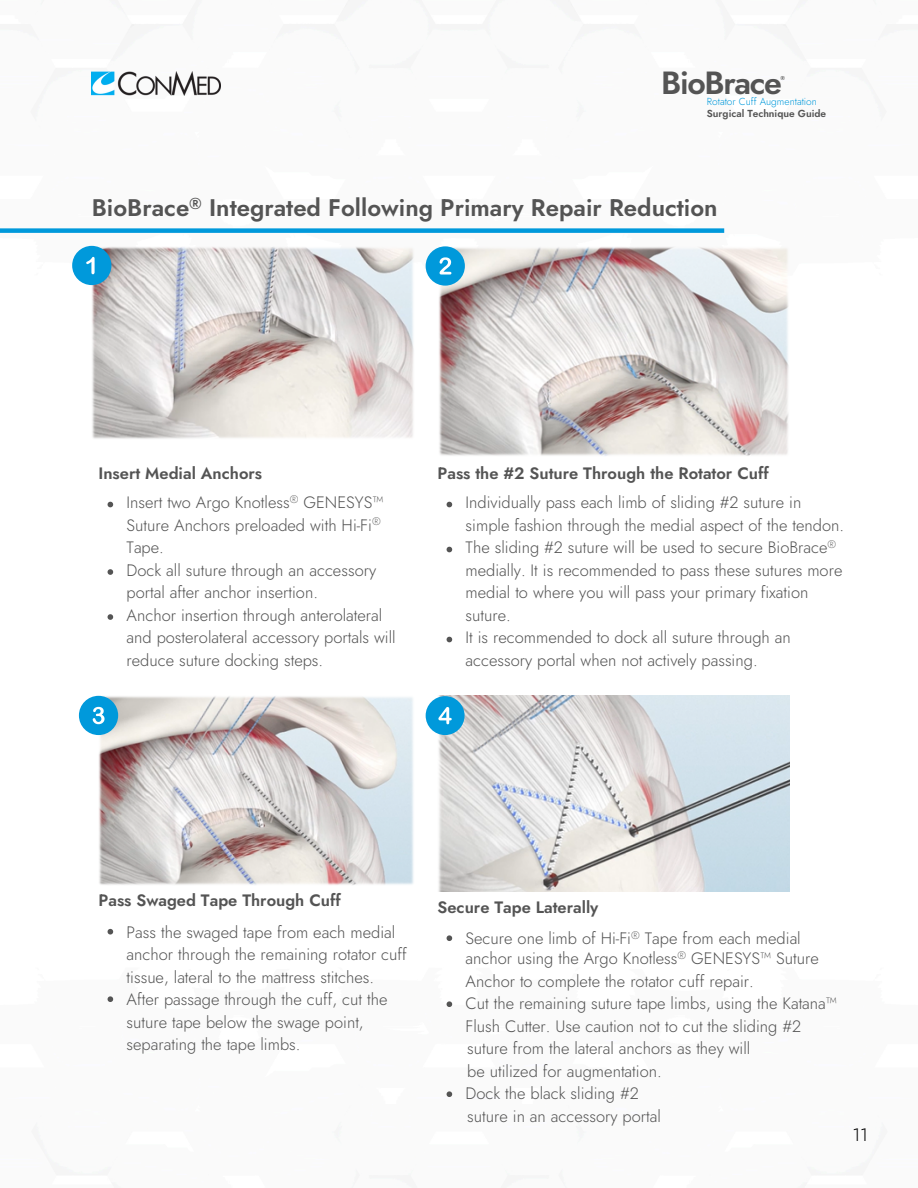
<style>
.page{position:relative;width:918px;height:1188px;background:#fff}
.page>*{position:absolute;margin:0;border:0;box-sizing:border-box;transform-origin:0 0}
.t1{font:600 32.1px "Jost";letter-spacing:-.045em;color:#545454}
.t2{font:600 24px "Jost";color:#545454}
.t3{font:300 18px "Jost";color:#000}
.t4{font:300 16.5px/22.5px "Jost";color:#545454}
.t5{font:600 16.5px "Jost";color:#545454}
.t6{font:300 10.2px "Jost";color:#0099db}
.t7{font:600 10.2px "Jost";color:#545454}
.t8{font:600 5.7px "Jost";color:#545454}
</style>
<div class="page">
<div style="left:0;top:228px;width:724px;height:5px;background:#0099db"></div>
<img style="left:92px;top:246px;width:322px;height:193px">
<img style="left:439px;top:247px;width:350px;height:209px">
<img style="left:99px;top:696px;width:315px;height:189px">
<img style="left:438px;top:696px;width:352px;height:196px">
<div style="left:426px;top:246px;width:39px;height:40px;background:#0099db;border-radius:50%"></div>
<svg style="left:440px;top:257px;width:11px;height:18px"></svg>
<div style="left:79px;top:696px;width:39px;height:39px;background:#0099db;border-radius:50%"></div>
<svg style="left:93px;top:707px;width:12px;height:17px"></svg>
<div style="left:426px;top:696px;width:39px;height:39px;background:#0099db;border-radius:50%"></div>
<svg style="left:438px;top:707px;width:14px;height:17px"></svg>
<div style="left:72px;top:246px;width:39px;height:39px;background:#0099db;border-radius:50%"></div>
<svg style="left:86px;top:257px;width:9px;height:17px"></svg>
<svg style="left:108px;top:502px;width:5px;height:5px"></svg>
<svg style="left:108px;top:569px;width:5px;height:6px"></svg>
<svg style="left:108px;top:614px;width:5px;height:6px"></svg>
<svg style="left:447px;top:502px;width:5px;height:5px"></svg>
<svg style="left:447px;top:547px;width:5px;height:5px"></svg>
<svg style="left:447px;top:637px;width:5px;height:5px"></svg>
<svg style="left:108px;top:929px;width:5px;height:6px"></svg>
<svg style="left:108px;top:996px;width:5px;height:6px"></svg>
<svg style="left:447px;top:935px;width:5px;height:6px"></svg>
<svg style="left:447px;top:1001px;width:5px;height:6px"></svg>
<svg style="left:447px;top:1091px;width:5px;height:6px"></svg>
<img style="left:92px;top:71px;width:128px;height:24px">
<h1 class="t1" style="left:661px;top:60px;width:122px">BioBrace</h1>
<p class="t8" style="left:781px;top:74px;width:6px">®</p>
<p class="t6" style="left:707px;top:95px;width:112px">Rotator Cuff Augmentation</p>
<p class="t7" style="left:707px;top:106px;width:121px">Surgical Technique Guide</p>
<p class="t2" style="left:92px;top:190px;width:627px">BioBrace<sup>®</sup> Integrated Following Primary Repair Reduction</p>
<p class="t5" style="left:99px;top:462px;width:165px">Insert Medial Anchors</p>
<h1 class="t4" style="left:127px;top:491px;width:271px">Insert two Argo Knotless<sup>®</sup> GENESYS™<br>Suture Anchors preloaded with Hi-Fi<sup>®<br></sup>Tape.<br>Dock all suture through an accessory portal after anchor insertion.<br>Anchor insertion through anterolateral and posterolateral accessory portals will reduce suture docking steps.</h1>
<p class="t5" style="left:438px;top:462px;width:333px">Pass the #2 Suture Through the Rotator Cuff</p>
<p class="t4" style="left:466px;top:491px;width:380px">Individually pass each limb of sliding #2 suture in simple fashion through the medial aspect of the tendon.<br>The sliding #2 suture will be used to secure BioBrace<sup>® </sup>medially. It is recommended to pass these sutures more medial to where you will pass your primary fixation suture.<br>It is recommended to dock all suture through an accessory portal when not actively passing.</p>
<h2 class="t5" style="left:99px;top:889px;width:244px">Pass Swaged Tape Through Cuff</h2>
<p class="t4" style="left:127px;top:921px;width:282px">Pass the swaged tape from each medial anchor through the remaining rotator cuff tissue, lateral to the mattress stitches.</p>
<p class="t4" style="left:127px;top:988px;width:262px">After passage through the cuff, cut the suture tape below the swage point, separating the tape limbs.</p>
<p class="t5" style="left:438px;top:895px;width:162px">Secure Tape Laterally</p>
<h2 class="t4" style="left:466px;top:927px;width:337px">Secure one limb of Hi-Fi<sup>®</sup> Tape from each medial</h2>
<p class="t4" style="left:466px;top:947px;width:373px">anchor using the Argo Knotless<sup>®</sup> GENESYS™ Suture Anchor to complete the rotator cuff repair.<br>Cut the remaining suture tape limbs, using the Katana™ Flush Cutter. Use caution not to cut the sliding #2 suture from the lateral anchors as they will<br>be utilized for augmentation.<br>Dock the black sliding #2<br>suture in an accessory portal</p>
<p class="t3" style="left:852px;top:1122px;width:17px">11</p>
</div>
